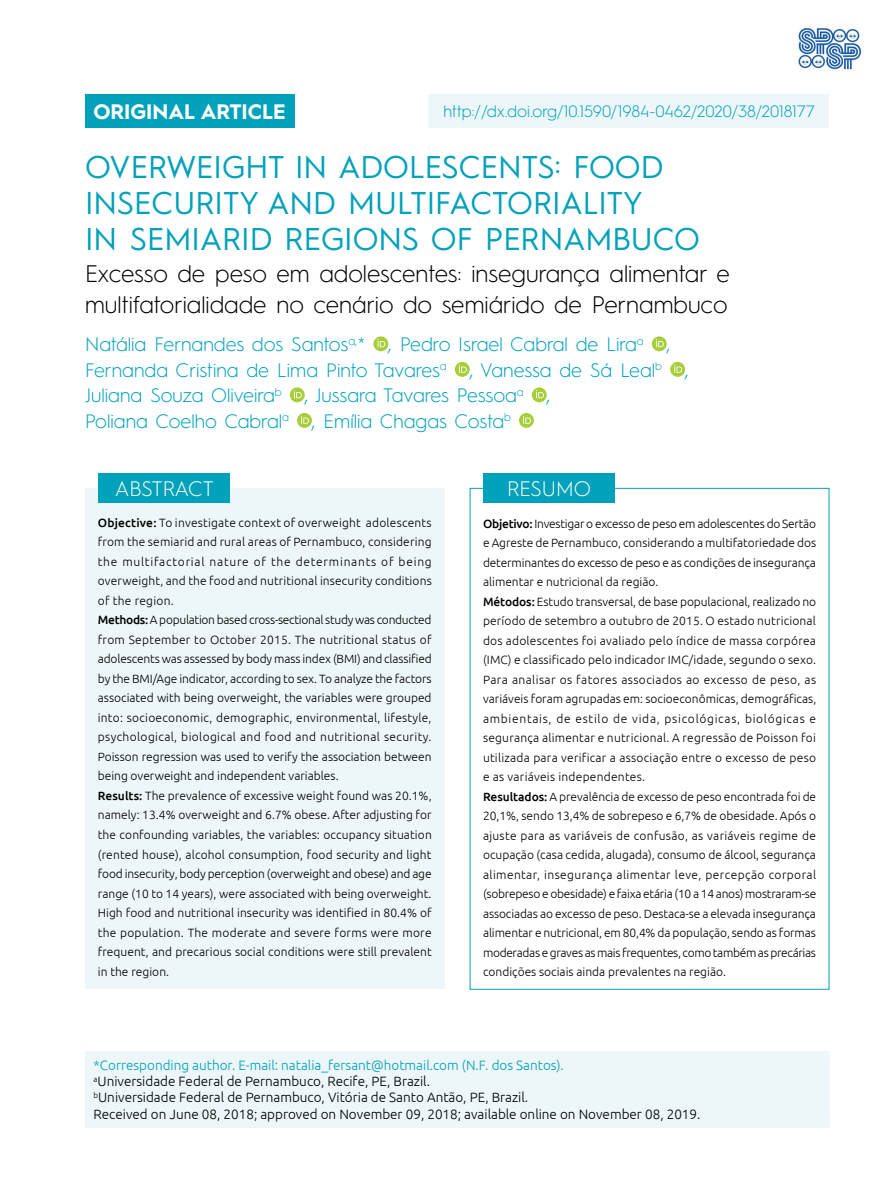
<style>
.page{position:relative;width:893px;height:1191px;background:#fff}
.page>*{position:absolute;margin:0;border:0;box-sizing:border-box;transform-origin:0 0}
.t1{font:31.5px/36px "Hurme Geometric Sans 1";color:#00a1ba}
.t2{font:300 24px/31.5px "Hurme Geometric Sans 1";color:#000}
.t3{font:700 21px "Hurme Geometric Sans 1";color:#fff}
.t4{font:300 21px "Hurme Geometric Sans 1";letter-spacing:-.005em;color:#fff}
.t5{font:300 19.5px/25.5px "Hurme Geometric Sans 1";color:#00a1ba}
.t6{font:300 16.5px "Hurme Geometric Sans 1";color:#00a1ba}
.t7{font:300 13.5px/16.2px "Ubuntu";color:#000}
.t8{font:300 12px/19.5px "Ubuntu";letter-spacing:.005em;color:#000}
.s1{font-weight:500}
.s2{color:#00a1ba}
</style>
<div class="page">
<div style="left:85px;top:488px;width:359px;height:500px;background:#edf6f9"></div>
<div style="left:98px;top:473px;width:132px;height:29px;background:#00a1ba"></div>
<div style="left:483px;top:473px;width:132px;height:29px;background:#00a1ba"></div>
<div style="left:85px;top:1051px;width:744px;height:76px;background:#edf6f9"></div>
<svg style="left:373px;top:336px;width:15px;height:15px"></svg>
<svg style="left:377px;top:339px;width:8px;height:8px"></svg>
<svg style="left:652px;top:336px;width:15px;height:15px"></svg>
<svg style="left:656px;top:339px;width:8px;height:8px"></svg>
<svg style="left:455px;top:362px;width:15px;height:15px"></svg>
<svg style="left:459px;top:365px;width:8px;height:8px"></svg>
<div style="left:670px;top:362px;width:15px;height:15px;background:#a6ce39;border-radius:50%"></div>
<svg style="left:674px;top:365px;width:8px;height:8px"></svg>
<svg style="left:290px;top:387px;width:15px;height:15px"></svg>
<svg style="left:294px;top:390px;width:8px;height:8px"></svg>
<svg style="left:532px;top:387px;width:15px;height:15px"></svg>
<svg style="left:536px;top:390px;width:8px;height:8px"></svg>
<svg style="left:297px;top:413px;width:15px;height:15px"></svg>
<svg style="left:301px;top:416px;width:8px;height:8px"></svg>
<svg style="left:519px;top:413px;width:15px;height:15px"></svg>
<svg style="left:523px;top:416px;width:8px;height:8px"></svg>
<div style="left:85px;top:94px;width:209px;height:33px;background:#00a1ba"></div>
<div style="left:428px;top:94px;width:401px;height:33px;background:#edf6f9"></div>
<img style="left:798px;top:27px;width:64px;height:43px">
<h3 class="t3" style="left:93px;top:97px;width:194px">ORIGINAL ARTICLE</h3>
<h3 class="t6" style="left:443px;top:100px;width:373px">http://dx.doi.org/10.1590/1984-0462/2020/38/2018177</h3>
<h1 class="t1" style="left:85px;top:147px;width:616px">OVERWEIGHT IN ADOLESCENTS: FOOD<br>INSECURITY AND MULTIFACTORIALITY<br>IN SEMIARID REGIONS OF PERNAMBUCO</h1>
<h2 class="t2" style="left:85px;top:256px;width:646px">Excesso de peso em adolescentes: insegurança alimentar e multifatorialidade no cenário do semiárido de Pernambuco</h2>
<h3 class="t5" style="left:85px;top:330px;width:605px">Natália Fernandes dos Santos<sup>a,</sup>* , Pedro Israel Cabral de Lira<sup>a</sup> , Fernanda Cristina de Lima Pinto Tavares<sup>a</sup> , Vanessa de Sá Leal<sup>b</sup> , Juliana Souza Oliveira<sup>b</sup> , Jussara Tavares Pessoa<sup>a</sup> ,<br>Poliana Coelho Cabral<sup>a</sup> , Emília Chagas Costa<sup>b</sup></h3>
<h3 class="t4" style="left:115px;top:474px;width:100px">ABSTRACT</h3>
<h3 class="t4" style="left:507px;top:474px;width:85px">RESUMO</h3>
<p class="t8" style="left:98px;top:512px;width:336px"><span class="s1">Objective:</span> To investigate context of overweight adolescents from the semiarid and rural areas of Pernambuco, considering the multifactorial nature of the determinants of being overweight, and the food and nutritional insecurity conditions of the region.<br><span class="s1">Methods:</span> A population based cross-sectional study was conducted from September to October 2015. The nutritional status of adolescents was assessed by body mass index (BMI) and classified by the BMI/Age indicator, according to sex. To analyze the factors associated with being overweight, the variables were grouped into: socioeconomic, demographic, environmental, lifestyle, psychological, biological and food and nutritional security.<br>Poisson regression was used to verify the association between being overweight and independent variables.<br><span class="s1">Results:</span> The prevalence of excessive weight found was 20.1%, namely: 13.4% overweight and 6.7% obese. After adjusting for the confounding variables, the variables: occupancy situation (rented house), alcohol consumption, food security and light food insecurity, body perception (overweight and obese) and age range (10 to 14 years), were associated with being overweight.<br>High food and nutritional insecurity was identified in 80.4% of the population. The moderate and severe forms were more frequent, and precarious social conditions were still prevalent in the region.</p>
<p class="t8" style="left:483px;top:513px;width:335px"><span class="s1">Objetivo:</span> Investigar o excesso de peso em adolescentes do Sertão e Agreste de Pernambuco, considerando a multifatoriedade dos determinantes do excesso de peso e as condições de insegurança alimentar e nutricional da região.<br><span class="s1">Métodos:</span> Estudo transversal, de base populacional, realizado no período de setembro a outubro de 2015. O estado nutricional dos adolescentes foi avaliado pelo índice de massa corpórea (IMC) e classificado pelo indicador IMC/idade, segundo o sexo.<br>Para analisar os fatores associados ao excesso de peso, as variáveis foram agrupadas em: socioeconômicas, demográficas, ambientais, de estilo de vida, psicológicas, biológicas e segurança alimentar e nutricional. A regressão de Poisson foi utilizada para verificar a associação entre o excesso de peso e as variáveis independentes.<br><span class="s1">Resultados:</span> A prevalência de excesso de peso encontrada foi de 20,1%, sendo 13,4% de sobrepeso e 6,7% de obesidade. Após o ajuste para as variáveis de confusão, as variáveis regime de ocupação (casa cedida, alugada), consumo de álcool, segurança alimentar, insegurança alimentar leve, percepção corporal (sobrepeso e obesidade) e faixa etária (10 a 14 anos) mostraram-se associadas ao excesso de peso. Destaca-se a elevada insegurança alimentar e nutricional, em 80,4% da população, sendo as formas moderadas e graves as mais frequentes, como também as precárias condições sociais ainda prevalentes na região.</p>
<p class="t7" style="left:94px;top:1056px;width:608px"><span class="s2">*Corresponding author. E-mail: natalia_fersant@hotmail.com (N.F. dos Santos).<br></span><sup>a</sup>Universidade Federal de Pernambuco, Recife, PE, Brazil.<br><sup>b</sup>Universidade Federal de Pernambuco, Vitória de Santo Antão, PE, Brazil.<br>Received on June 08, 2018; approved on November 09, 2018; available online on November 08, 2019.</p>
</div>
